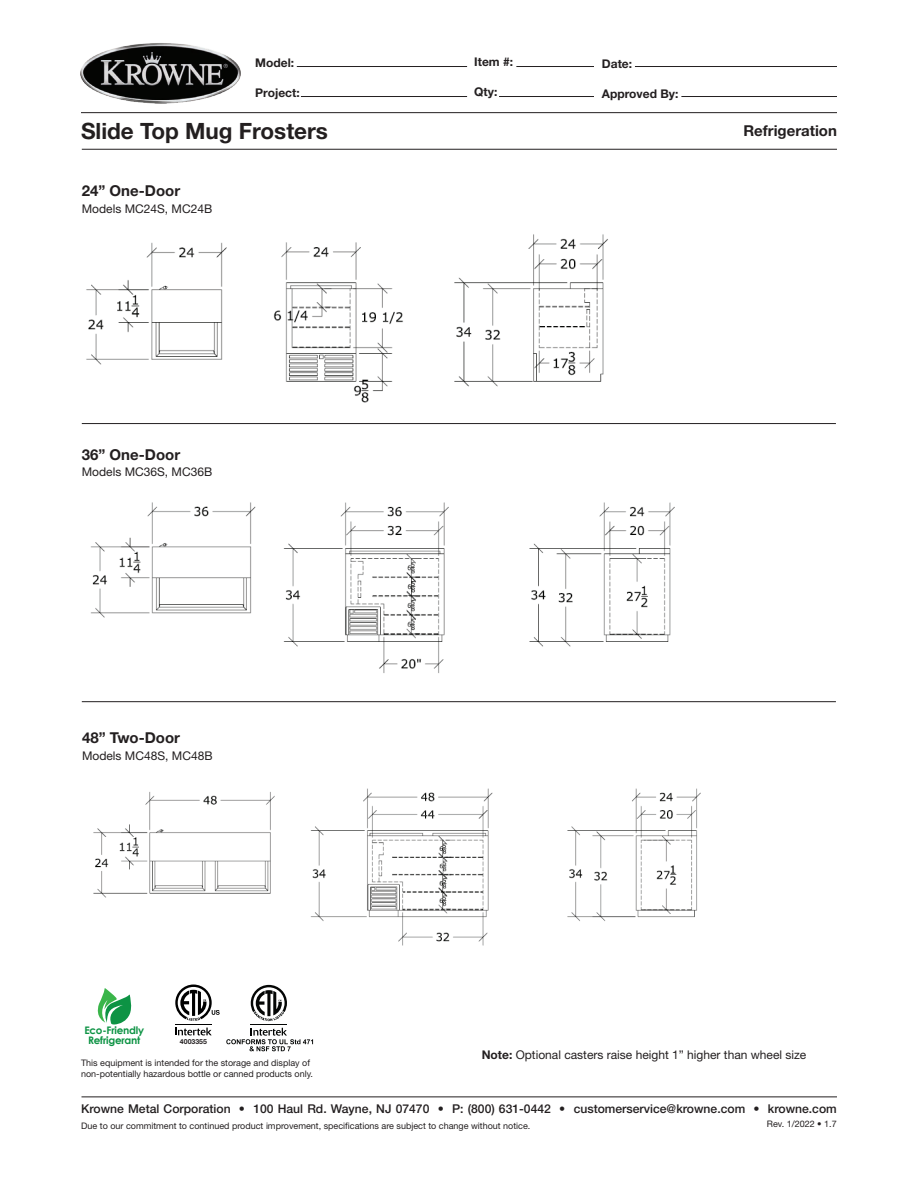
<style>
.page{position:relative;width:918px;height:1188px;background:#fff}
.page>*{position:absolute;margin:0;border:0;box-sizing:border-box;transform-origin:0 0}
.t1{font:700 22.5px "Helvetica Neue LT Std";color:#231f20}
.t2{font:700 15px "Helvetica Neue LT Std";color:#231f20}
.t3{font:500 12.15px "Helvetica Neue LT Std";color:#231f20}
.t4{font:12px "Helvetica Neue LT Std";color:#231f20}
.t5{font:700 12px "Helvetica Neue LT Std";color:#231f20}
.t6{font:700 10.35px/9.8px "Century Gothic";letter-spacing:-.02em;color:#0d9344;text-align:center}
.t7{font:9px/10.8px "Helvetica Neue LT Std";color:#231f20}
.t8{font:700 6.9px "Helvetica Neue LT Std";color:#231f20}
.s1{font-weight:700}
</style>
<div class="page">
<hr style="left:82px;top:1097px;width:755px;height:1px;background:#231f20">
<hr style="left:82px;top:149px;width:755px;height:1px;background:#231f20">
<hr style="left:81px;top:112px;width:756px;height:1px;background:#231f20">
<hr style="left:297px;top:66px;width:170px;height:1px;background:#231f20">
<hr style="left:635px;top:66px;width:202px;height:1px;background:#231f20">
<hr style="left:516px;top:66px;width:78px;height:1px;background:#231f20">
<hr style="left:301px;top:96px;width:166px;height:1px;background:#231f20">
<hr style="left:681px;top:96px;width:156px;height:1px;background:#231f20">
<hr style="left:499px;top:96px;width:95px;height:1px;background:#231f20">
<img style="left:81px;top:43px;width:160px;height:60px">
<svg style="left:97px;top:988px;width:35px;height:37px"></svg>
<svg style="left:175px;top:1028px;width:37px;height:7px"></svg>
<hr style="left:175px;top:1024px;width:37px;height:1px;background:#000">
<svg style="left:175px;top:985px;width:45px;height:36px"></svg>
<svg style="left:226px;top:1028px;width:87px;height:23px"></svg>
<hr style="left:251px;top:1024px;width:36px;height:1px;background:#040605">
<svg style="left:251px;top:985px;width:36px;height:36px"></svg>
<img style="left:86px;top:242px;width:141px;height:123px">
<img style="left:273px;top:234px;width:335px;height:169px">
<img style="left:93px;top:792px;width:182px;height:106px">
<img style="left:310px;top:788px;width:391px;height:158px">
<img style="left:90px;top:502px;width:166px;height:116px">
<img style="left:283px;top:502px;width:392px;height:171px">
<hr style="left:82px;top:423px;width:754px;height:1px;background:#231f20">
<hr style="left:82px;top:701px;width:754px;height:1px;background:#231f20">
<h3 class="t5" style="left:255px;top:55px;width:40px">Model:</h3>
<h3 class="t5" style="left:255px;top:85px;width:46px">Project:</h3>
<h3 class="t5" style="left:474px;top:55px;width:40px">Item #:</h3>
<h3 class="t5" style="left:474px;top:85px;width:25px">Qty:</h3>
<h3 class="t5" style="left:602px;top:56px;width:32px">Date:</h3>
<h3 class="t5" style="left:602px;top:86px;width:78px">Approved By:</h3>
<h1 class="t1" style="left:81px;top:117px;width:249px">Slide Top Mug Frosters</h1>
<h2 class="t2" style="left:743px;top:122px;width:95px">Refrigeration</h2>
<h2 class="t2" style="left:82px;top:182px;width:100px">24” One-Door</h2>
<h3 class="t4" style="left:82px;top:201px;width:132px">Models MC24S, MC24B</h3>
<h2 class="t2" style="left:82px;top:445px;width:100px">36” One-Door</h2>
<h3 class="t4" style="left:82px;top:465px;width:132px">Models MC36S, MC36B</h3>
<h2 class="t2" style="left:82px;top:729px;width:100px">48” Two-Door</h2>
<h3 class="t4" style="left:82px;top:748px;width:132px">Models MC48S, MC48B</h3>
<p class="t6" style="left:84px;top:1025px;width:61px">Eco-Friendly<br>Refrigerant</p>
<p class="t7" style="left:81px;top:1057px;width:234px">This equipment is intended for the storage and display of non-potentially hazardous bottle or canned products only.</p>
<p class="t8" style="left:180px;top:1037px;width:28px">4003355</p>
<h3 class="t4" style="left:482px;top:1047px;width:326px"><span class="s1">Note:</span> Optional casters raise height 1” higher than wheel size</h3>
<h3 class="t3" style="left:81px;top:1101px;width:757px">Krowne Metal Corporation • 100 Haul Rd. Wayne, NJ 07470 • P: (800) 631-0442 • customerservice@krowne.com • krowne.com</h3>
<p class="t7" style="left:81px;top:1120px;width:451px">Due to our commitment to continued product improvement, specifications are subject to change without notice.</p>
<p class="t7" style="left:767px;top:1118px;width:71px">Rev. 1/2022 • 1.7</p>
</div>
